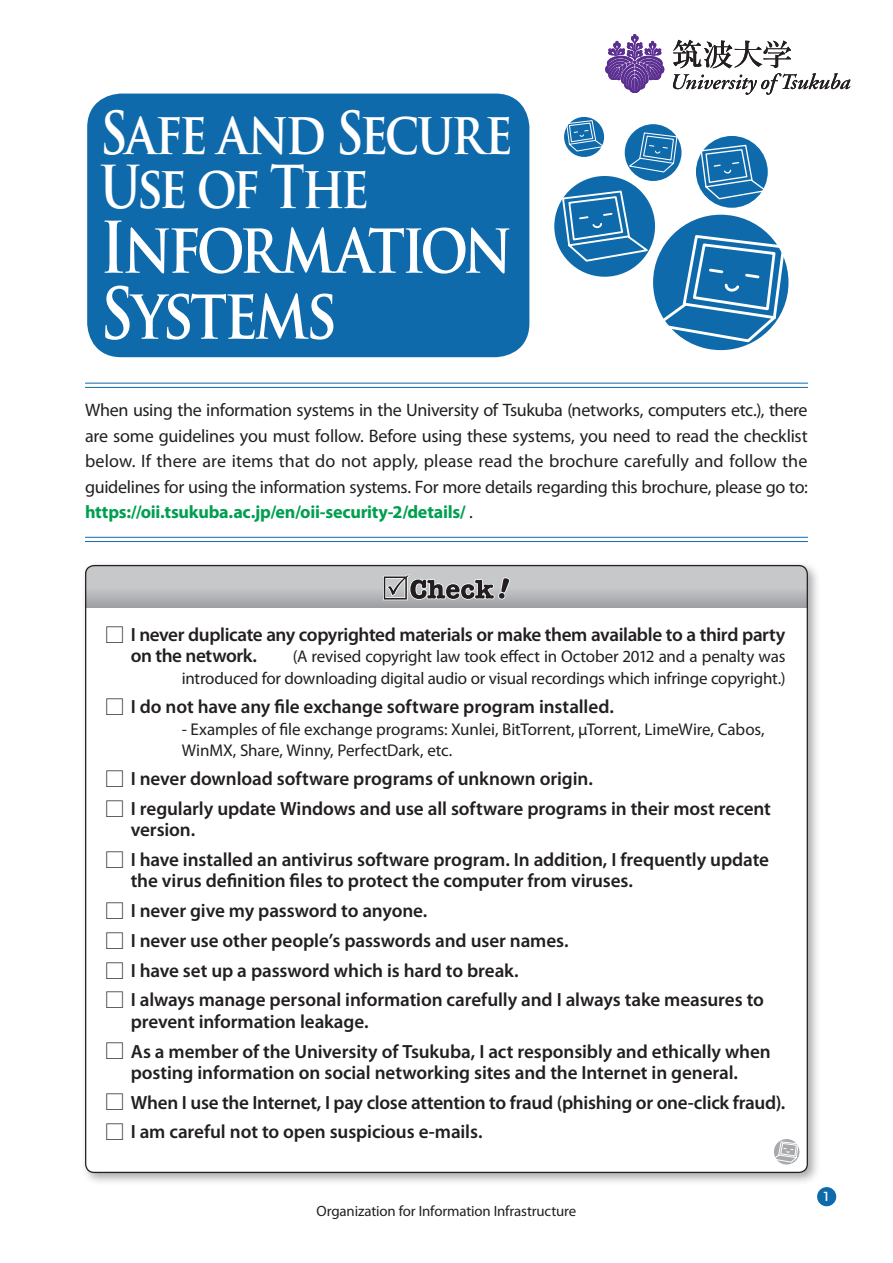
<style>
.page{position:relative;width:893px;height:1263px;background:#fff}
.page>*{position:absolute;margin:0;border:0;box-sizing:border-box;transform-origin:0 0}
.t1{font:700 69.15px/66px "Trajan Pro";letter-spacing:-.06em;color:#fff;scale:.84 1}
.t2{font:700 57.6px/54.4px "Trajan Pro";letter-spacing:-.065em;color:#fff;scale:.84 1}
.t3{font:600 19.2px/21.3px "Myriad Pro";letter-spacing:-.005em;color:#231f20}
.t4{font:18px/25.5px "Myriad Pro";letter-spacing:-.02em;color:#231f20;text-align:justify}
.t5{font:16.95px/21.6px "Myriad Pro";letter-spacing:-.01em;color:#231f20;text-align:right}
.t6{font:14.85px "Myriad Pro";letter-spacing:-.01em;color:#231f20}
.t7{font:500 11.7px "Shin Go Pro";color:#fff;scale:1.05 1}
.s1{font-weight:700;color:#009f4f}
.s2{font-family:"Shin Go Pro";font-weight:400}
</style>
<div class="page">
<div style="left:80px;top:560px;width:740px;height:626px;background:#231f20;opacity:.4"></div>
<div style="left:86px;top:566px;width:721px;height:607px;background:#fff;border-radius:9px"></div>
<svg style="left:85px;top:566px;width:723px;height:42px;background:#b9babd"></svg>
<hr style="left:85px;top:541px;width:723px;height:1px;background:#0e6aab">
<div style="left:91px;top:98px;width:434px;height:255px;background:#0e6aab;border-radius:30px"></div>
<div style="left:87px;top:94px;width:442px;height:263px;border:9px solid #0e6aab;border-radius:30px"></div>
<hr style="left:85px;top:387px;width:723px;height:1px;background:#0e6aab">
<hr style="left:85px;top:537px;width:723px;height:1px;background:#0e6aab">
<hr style="left:85px;top:383px;width:723px;height:1px;background:#0e6aab">
<div style="left:817px;top:1187px;width:19px;height:19px;background:#0e6aab;border-radius:50%"></div>
<svg style="left:382px;top:560px;width:129px;height:41px;background:#a9a8aa"></svg>
<div style="left:564px;top:117px;width:40px;height:40px;background:#0e6aab;border-radius:50%"></div>
<div style="left:554px;top:176px;width:101px;height:101px;background:#0e6aab;border-radius:50%"></div>
<svg style="left:561px;top:120px;width:226px;height:224px"></svg>
<svg style="left:605px;top:34px;width:59px;height:59px"></svg>
<svg style="left:673px;top:40px;width:177px;height:55px"></svg>
<div style="left:774px;top:1139px;width:25px;height:25px;background:#a8a9ad;border-radius:50%"></div>
<svg style="left:774px;top:1141px;width:25px;height:22px"></svg>
<h2 class="t2" style="left:100px;top:106px;width:493px">Safe and Secure<br>Use of The</h2>
<h1 class="t1" style="left:100px;top:215px;width:493px">Information<br>Systems</h1>
<p class="t4" style="left:85px;top:397px;width:724px">When using the information systems in the University of Tsukuba (networks, computers etc.), there are some guidelines you must follow. Before using these systems, you need to read the checklist below. If there are items that do not apply, please read the brochure carefully and follow the guidelines for using the information systems. For more details regarding this brochure, please go to: <span class="s1">https://oii.tsukuba.ac.jp/en/oii-security-2/details/</span> .</p>
<p class="t3" style="left:131px;top:623px;width:656px;text-indent:-26px"><span class="s2">□</span> I never duplicate any copyrighted materials or make them available to a third party on the network.</p>
<p class="t5" style="left:182px;top:645px;width:605px">(A revised copyright law took effect in October 2012 and a penalty was<br>introduced for downloading digital audio or visual recordings which infringe copyright.)</p>
<p class="t3" style="left:105px;top:695px;width:510px"><span class="s2">□</span> I do not have any file exchange software program installed.</p>
<p class="t5" style="left:182px;top:718px;width:584px;text-align:left">- Examples of file exchange programs: Xunlei, BitTorrent, μTorrent, LimeWire, Cabos,<br>WinMX, Share, Winny, PerfectDark, etc.</p>
<p class="t3" style="left:105px;top:768px;width:489px"><span class="s2">□</span> I never download software programs of unknown origin.</p>
<p class="t3" style="left:131px;top:797px;width:642px;text-indent:-26px"><span class="s2">□</span> I regularly update Windows and use all software programs in their most recent version.</p>
<p class="t3" style="left:131px;top:848px;width:640px;text-indent:-26px"><span class="s2">□</span> I have installed an antivirus software program. In addition, I frequently update the virus definition files to protect the computer from viruses.</p>
<p class="t3" style="left:105px;top:899px;width:324px"><span class="s2">□</span> I never give my password to anyone.</p>
<p class="t3" style="left:105px;top:929px;width:465px"><span class="s2">□</span> I never use other people’s passwords and user names.</p>
<p class="t3" style="left:105px;top:959px;width:415px"><span class="s2">□</span> I have set up a password which is hard to break.</p>
<p class="t3" style="left:131px;top:989px;width:635px;text-indent:-26px"><span class="s2">□</span> I always manage personal information carefully and I always take measures to prevent information leakage.</p>
<p class="t3" style="left:105px;top:1040px;width:667px;text-align:center"><span class="s2">□</span> As a member of the University of Tsukuba, I act responsibly and ethically when posting information on social networking sites and the Internet in general.</p>
<p class="t3" style="left:105px;top:1091px;width:682px"><span class="s2">□</span> When I use the Internet, I pay close attention to fraud (phishing or one-click fraud).</p>
<p class="t3" style="left:105px;top:1121px;width:379px"><span class="s2">□</span> I am careful not to open suspicious e-mails.</p>
<p class="t6" style="left:317px;top:1202px;width:261px">Organization for Information Infrastructure</p>
<p class="t7" style="left:822px;top:1187px;width:10px">1</p>
</div>
